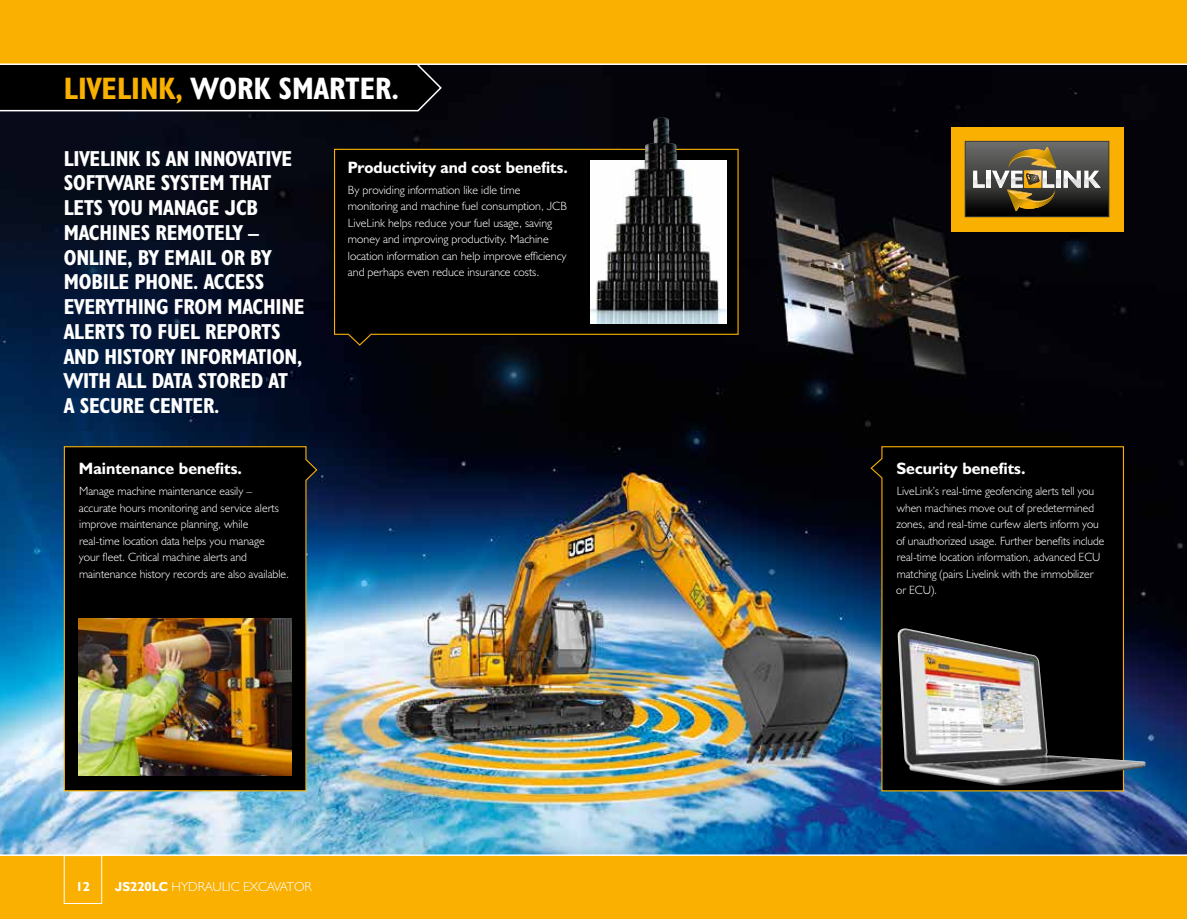
<style>
.page{position:relative;width:1187px;height:919px;background:#fff}
.page>*{position:absolute;margin:0;border:0;box-sizing:border-box;transform-origin:0 0}
.t1{font:31.2px "JCB Bold Condensed";color:#fff}
.t2{font:21.75px/24.8px "JCB Bold Condensed";letter-spacing:-.01em;color:#fff}
.t3{font:16.5px "JCB Bold";color:#fff}
.t4{font:13.2px "JCB Light";color:#fff}
.t5{font:13.2px "JCB Bold";color:#fff}
.t6{font:12px/16.5px "JCB Light";color:#fff}
.s1{color:#f9b000}
.s2{font-family:"JCB Bold"}
</style>
<div class="page">
<img style="left:0;top:65px;width:1186px;height:789px">
<svg style="left:0;top:65px;width:443px;height:49px;background:#080909"></svg>
<div style="left:0;top:0;width:1186px;height:64px;background:#f9b000"></div>
<hr style="left:0;top:63px;width:1186px;height:2px;background:#fff">
<div style="left:0;top:855px;width:1186px;height:63px;background:#f9b000"></div>
<svg style="left:63px;top:445px;width:255px;height:346px;background:#0d0f0e"></svg>
<svg style="left:869px;top:445px;width:255px;height:347px;background:#080908"></svg>
<img style="left:78px;top:618px;width:213px;height:157px">
<img style="left:897px;top:628px;width:248px;height:157px">
<svg style="left:333px;top:148px;width:406px;height:198px;background:#050301"></svg>
<img style="left:590px;top:160px;width:136px;height:163px">
<img style="left:597px;top:117px;width:120px;height:192px">
<div style="left:950px;top:127px;width:173px;height:104px;background:#f9b000"></div>
<svg style="left:964px;top:141px;width:145px;height:76px;background:#5e5847"></svg>
<div style="left:64px;top:855px;width:38px;height:48px;border:1px solid #fff"></div>
<h1 class="t1" style="left:64px;top:69px;width:336px"><span class="s1">LIVELINK,</span> WORK SMARTER.</h1>
<p class="t2" style="left:64px;top:145px;width:242px">LIVELINK IS AN INNOVATIVE<br>SOFTWARE SYSTEM THAT<br>LETS YOU MANAGE JCB<br>MACHINES REMOTELY –<br>ONLINE, BY EMAIL OR BY<br>MOBILE PHONE. ACCESS<br>EVERYTHING FROM MACHINE<br>ALERTS TO FUEL REPORTS<br>AND HISTORY INFORMATION,<br>WITH ALL DATA STORED AT<br>A SECURE CENTER.</p>
<h3 class="t3" style="left:79px;top:458px;width:165px">Maintenance benefits.</h3>
<p class="t6" style="left:79px;top:482px;width:212px">Manage machine maintenance easily – accurate hours monitoring and service alerts improve maintenance planning, while real-time location data helps you manage<br>your fleet. Critical machine alerts and maintenance history records are also available.</p>
<h3 class="t3" style="left:348px;top:157px;width:221px">Productivity and cost benefits.</h3>
<p class="t6" style="left:348px;top:181px;width:220px">By providing information like idle time monitoring and machine fuel consumption, JCB LiveLink helps reduce your fuel usage, saving money and improving productivity. Machine location information can help improve efficiency and perhaps even reduce insurance costs.</p>
<p class="t5" style="left:76px;top:877px;width:16px">12</p>
<p class="t4" style="left:115px;top:878px;width:198px"><span class="s2">JS220LC</span> HYDRAULIC EXCAVATOR</p>
<h3 class="t3" style="left:896px;top:458px;width:131px">Security benefits.</h3>
<p class="t6" style="left:896px;top:482px;width:210px">LiveLink’s real-time geofencing alerts tell you when machines move out of predetermined zones, and real-time curfew alerts inform you of unauthorized usage. Further benefits include real-time location information, advanced ECU matching (pairs Livelink with the immobilizer or ECU).</p>
</div>
